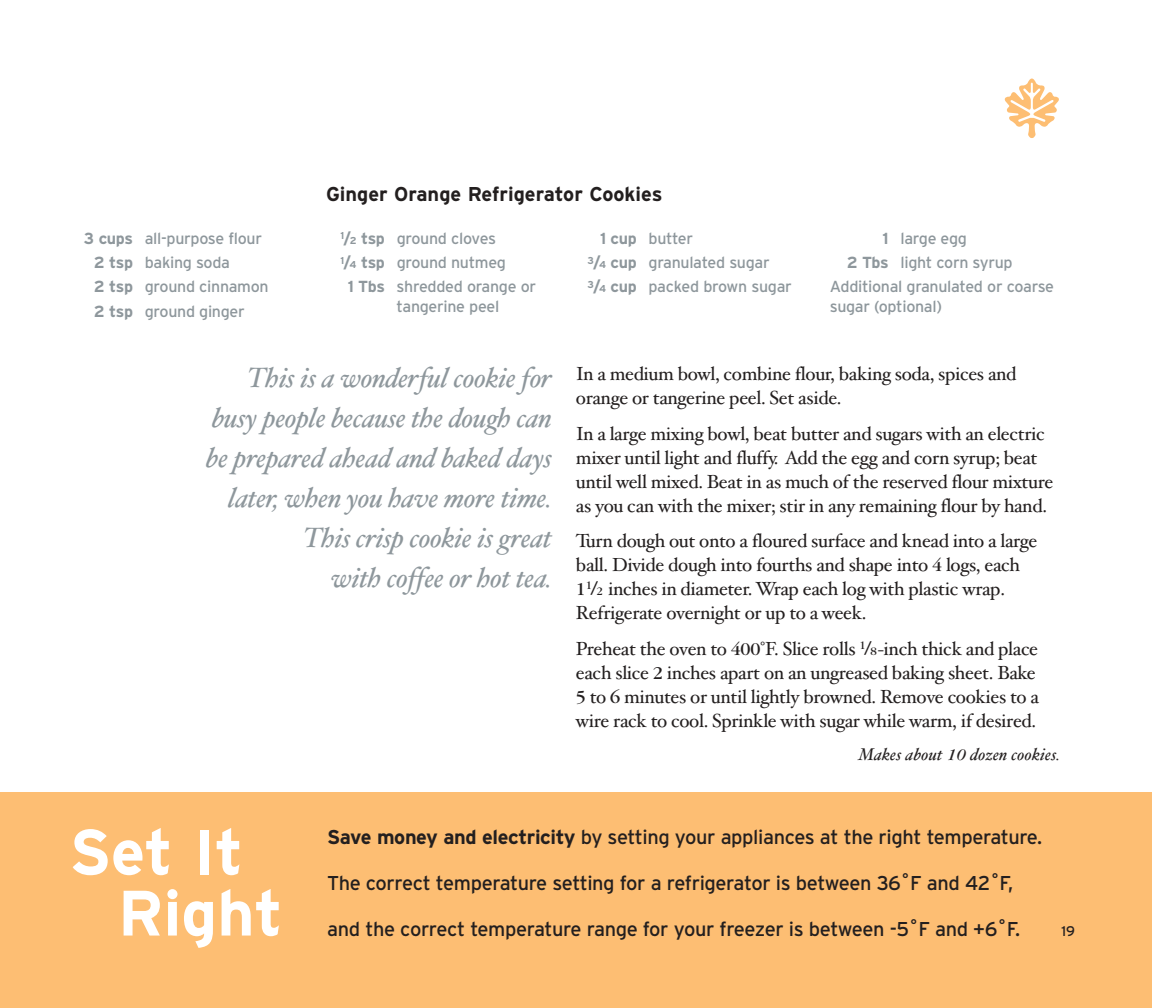
<style>
.page{position:relative;width:1152px;height:1008px;background:#fff}
.page>*{position:absolute;margin:0;border:0;box-sizing:border-box;transform-origin:0 0}
.t1{font:700 64px/61px "Interstate";color:#fff}
.t2{font:italic 28px/40px "Hoefler Text";letter-spacing:-.015em;color:#8e979c;text-align:right}
.t3{font:20px "Interstate";letter-spacing:-.02em;color:#231f1f}
.t4{font:700 20px "Interstate";color:#231f1f}
.t5{font:19px/24px "Hoefler Text";letter-spacing:-.02em;color:#231f1f}
.t6{font:italic 17px "Hoefler Text";letter-spacing:.01em;color:#231f1f}
.t7{font:16px/24.4px "Interstate";letter-spacing:-.02em;color:#8e979c}
.t8{font:14px "Interstate";color:#231f1f}
.s1{font-weight:700}
.s2{font-weight:700;font-size:10px}
.s3{font-family:"Garamond"}
.s4{font-family:"Garamond";font-size:12px}
</style>
<div class="page">
<div style="left:0;top:792px;width:1152px;height:216px;background:#fdbe73"></div>
<svg style="left:1005px;top:79px;width:54px;height:59px"></svg>
<p class="t4" style="left:326px;top:186px;width:338px">Ginger Orange Refrigerator Cookies</p>
<p class="t7" style="left:94px;top:228px;width:176px;text-indent:-10px"><span class="s1">3 cups</span> all-purpose flour<br><span class="s1">2 tsp</span> baking soda<br><span class="s1">2 tsp</span> ground cinnamon<br><span class="s1">2 tsp</span> ground ginger</p>
<p class="t7" style="left:341px;top:228px;width:157px"><sup>1</sup><span class="s1">/</span><span class="s2">2</span> <span class="s1">tsp</span> ground cloves</p>
<p class="t7" style="left:341px;top:252px;width:167px"><sup>1</sup><span class="s1">/</span><span class="s2">4</span> <span class="s1">tsp</span> ground nutmeg</p>
<p class="t7" style="left:348px;top:276px;width:190px"><span class="s1">1 Tbs</span> shredded orange or</p>
<p class="t7" style="left:397px;top:296px;width:104px">tangerine peel</p>
<h2 class="t2" style="left:206px;top:361px;width:347px">This is a wonderful cookie for busy people because the dough can be prepared ahead and baked days later, when you have more time.<br>This crisp cookie is great<br>with coffee or hot tea.</h2>
<p class="t7" style="left:588px;top:228px;width:206px;text-indent:13px"><span class="s1">1 cup</span> butter<br><sup>3</sup><span class="s1">/</span><span class="s2">4</span> <span class="s1">cup</span> granulated sugar<br><sup>3</sup><span class="s1">/</span><span class="s2">4</span> <span class="s1">cup</span> packed brown sugar</p>
<p class="t7" style="left:883px;top:228px;width:86px"><span class="s1">1</span> large egg</p>
<p class="t7" style="left:847px;top:252px;width:168px"><span class="s1">2 Tbs</span> light corn syrup</p>
<p class="t7" style="left:830px;top:276px;width:226px">Additional granulated or coarse</p>
<p class="t7" style="left:830px;top:296px;width:114px">sugar (optional)</p>
<p class="t5" style="left:576px;top:364px;width:442px">In a medium bowl, combine flour, baking soda, spices and orange or tangerine peel. Set aside.</p>
<p class="t5" style="left:576px;top:423px;width:479px">In a large mixing bowl, beat butter and sugars with an electric mixer until light and fluffy. Add the egg and corn syrup; beat until well mixed. Beat in as much of the reserved flour mixture as you can with the mixer; stir in any remaining flour by hand.</p>
<p class="t5" style="left:576px;top:531px;width:463px">Turn dough out onto a floured surface and knead into a large ball. Divide dough into fourths and shape into <span class="s3">4</span> logs, each <span class="s3">1</span><sup>1</sup><span class="s3">/</span><span class="s4">2</span> inches in diameter. Wrap each log with plastic wrap.<br>Refrigerate overnight or up to a week.</p>
<p class="t5" style="left:576px;top:639px;width:465px">Preheat the oven to <span class="s3">400</span>°F. Slice rolls <sup>1</sup><span class="s3">/</span><span class="s4">8</span>-inch thick and place each slice <span class="s3">2</span> inches apart on an ungreased baking sheet. Bake <span class="s3">5</span> to <span class="s3">6</span> minutes or until lightly browned. Remove cookies to a wire rack to cool. Sprinkle with sugar while warm, if desired.</p>
<p class="t6" style="left:858px;top:748px;width:203px">Makes about <span class="s3">10</span> dozen cookies.</p>
<h1 class="t1" style="left:118px;top:826px;width:167px;text-indent:-49px">Set It<br>Right</h1>
<p class="t3" style="left:327px;top:829px;width:716px"><span class="s1">Save money and electricity</span> by setting your appliances at the right temperature.</p>
<p class="t3" style="left:327px;top:875px;width:687px">The correct temperature setting for a refrigerator is between 36˚F and 42˚F,</p>
<p class="t3" style="left:327px;top:921px;width:694px">and the correct temperature range for your freezer is between -5˚F and +6˚F.</p>
<p class="t8" style="left:1062px;top:926px;width:15px">19</p>
</div>
